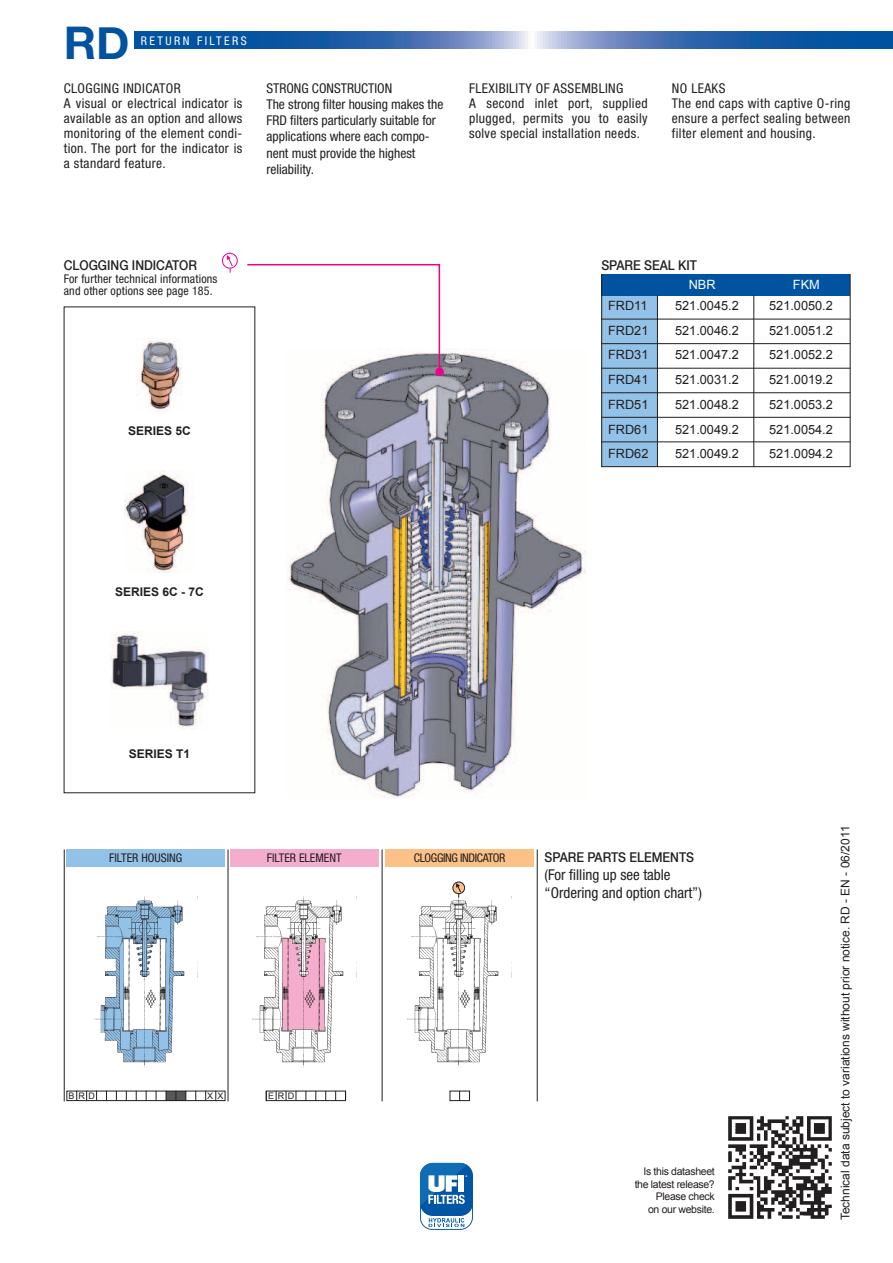
<style>
.page{position:relative;width:893px;height:1263px;background:#fff}
.page>*{position:absolute;margin:0;border:0;box-sizing:border-box;transform-origin:0 0}
.t1{font:700 45px "Helvetica Neue";color:#0153a0}
.t2{font:condensed 15px/18px "Helvetica Neue";color:#231f20}
.t3{font:condensed 13.5px/15px "Helvetica Neue";letter-spacing:.03em;color:#231f20}
.t4{font:condensed 13.5px/16.2px "Helvetica Neue";color:#231f20}
.t5{font:500 13.5px "Helvetica Neue";color:#231f20;scale:.9 1}
.t6{font:12.75px/24.8px "Arial";color:#231f20;text-align:justify}
.t7{font:12.75px "Arial";color:#fff}
.t8{font:condensed 12px/12px "Helvetica Neue";letter-spacing:.015em;color:#231f20}
.t9{font:12px "Arial";color:#231f20}
.t10{font:700 12px "Arial";color:#231f20}
.t11{font:condensed 12px "Helvetica Neue";letter-spacing:-.03em;color:#231f20}
.t12{font:condensed 12px "Helvetica Neue";letter-spacing:.2em;color:#fff}
.t13{font:10.5px/12.6px "Arial";letter-spacing:-.03em;color:#231f20;text-align:right}
.t14{font:9px "Arial";letter-spacing:.4em;color:#231f20}
</style>
<div class="page">
<svg style="left:134px;top:32px;width:759px;height:17px;background:#3b70b1"></svg>
<img style="left:253px;top:896px;width:91px;height:172px">
<div style="left:266px;top:1091px;width:80px;height:10px;border:1px solid #231f20"></div>
<div style="left:450px;top:1091px;width:20px;height:10px;border:1px solid #231f20"></div>
<img style="left:408px;top:897px;width:91px;height:171px">
<div style="left:453px;top:882px;width:12px;height:12px;background:#fcc187;border-radius:50%"></div>
<div style="left:453px;top:882px;width:12px;height:12px;border:1px solid #231f20;border-radius:50%"></div>
<svg style="left:456px;top:883px;width:5px;height:14px"></svg>
<img style="left:94px;top:896px;width:104px;height:172px">
<div style="left:166px;top:1091px;width:20px;height:9px;background:#57585a"></div>
<div style="left:66px;top:1091px;width:159px;height:10px;border:1px solid #231f20"></div>
<img style="left:286px;top:349px;width:300px;height:449px">
<img style="left:110px;top:632px;width:99px;height:97px">
<img style="left:136px;top:338px;width:46px;height:74px">
<img style="left:125px;top:470px;width:64px;height:103px">
<div style="left:601px;top:295px;width:57px;height:172px;background:#93c2e8"></div>
<div style="left:601px;top:274px;width:249px;height:21px;background:#0153a0"></div>
<hr style="left:850px;top:274px;width:1px;height:193px;background:#231f20">
<hr style="left:601px;top:274px;width:1px;height:193px;background:#231f20">
<hr style="left:657px;top:295px;width:1px;height:172px;background:#231f20">
<hr style="left:753px;top:295px;width:1px;height:172px;background:#231f20">
<hr style="left:601px;top:319px;width:249px;height:1px;background:#231f20">
<hr style="left:601px;top:343px;width:249px;height:1px;background:#231f20">
<hr style="left:601px;top:466px;width:249px;height:1px;background:#231f20">
<hr style="left:601px;top:442px;width:249px;height:1px;background:#231f20">
<hr style="left:601px;top:417px;width:249px;height:1px;background:#231f20">
<hr style="left:601px;top:392px;width:249px;height:1px;background:#231f20">
<hr style="left:601px;top:368px;width:249px;height:1px;background:#231f20">
<svg style="left:246px;top:264px;width:195px;height:106px"></svg>
<div style="left:435px;top:368px;width:9px;height:8px;background:#ed028c;border-radius:50%"></div>
<div style="left:231px;top:849px;width:148px;height:17px;background:#f5adce"></div>
<div style="left:385px;top:849px;width:149px;height:17px;background:#fcc187"></div>
<hr style="left:537px;top:849px;width:1px;height:252px;background:#231f20">
<hr style="left:382px;top:849px;width:1px;height:252px;background:#231f20">
<hr style="left:228px;top:849px;width:1px;height:252px;background:#231f20">
<hr style="left:64px;top:849px;width:1px;height:252px;background:#231f20">
<div style="left:67px;top:849px;width:158px;height:17px;background:#93c2e8"></div>
<div style="left:222px;top:253px;width:15px;height:15px;border:1px solid #ed028c;border-radius:50%"></div>
<svg style="left:227px;top:255px;width:6px;height:18px"></svg>
<img style="left:728px;top:1116px;width:104px;height:103px">
<svg style="left:420px;top:1163px;width:53px;height:67px"></svg>
<h1 class="t1" style="left:64px;top:2px;width:67px">RD</h1>
<p class="t12" style="left:141px;top:34px;width:107px">RETURN FILTERS</p>
<p class="t3" style="left:64px;top:80px;width:180px">CLOGGING INDICATOR<br>A visual or electrical indicator is available as an option and allows monitoring of the element condi&shy;tion. The port for the indicator is a standard feature.</p>
<p class="t3" style="left:469px;top:80px;width:180px">FLEXIBILITY OF ASSEMBLING<br>A second inlet port, supplied plugged, permits you to easily solve special installation needs.</p>
<p class="t3" style="left:672px;top:80px;width:180px">NO LEAKS<br>The end caps with captive O-ring ensure a perfect sealing between filter element and housing.</p>
<p class="t4" style="left:266px;top:80px;width:178px">STRONG CONSTRUCTION<br>The strong filter housing makes the<br>FRD filters particularly suitable for applications where each compo&shy;nent must provide the highest reliability.</p>
<p class="t5" style="left:64px;top:254px;width:150px">CLOGGING INDICATOR</p>
<p class="t8" style="left:64px;top:273px;width:155px">For further technical informations and other options see page 185.</p>
<p class="t10" style="left:128px;top:423px;width:64px">SERIES 5C</p>
<p class="t10" style="left:115px;top:584px;width:90px">SERIES 6C - 7C</p>
<p class="t5" style="left:601px;top:254px;width:108px">SPARE SEAL KIT</p>
<p class="t7" style="left:689px;top:276px;width:28px">NBR</p>
<p class="t7" style="left:793px;top:276px;width:28px">FKM</p>
<p class="t6" style="left:608px;top:293px;width:42px">FRD11<br>FRD21<br>FRD31<br>FRD41<br>FRD51<br>FRD61<br>FRD62</p>
<p class="t6" style="left:675px;top:293px;width:65px">521.0045.2<br>521.0046.2<br>521.0047.2<br>521.0031.2<br>521.0048.2<br>521.0049.2<br>521.0049.2</p>
<p class="t6" style="left:769px;top:293px;width:65px">521.0050.2<br>521.0051.2<br>521.0052.2<br>521.0019.2<br>521.0053.2<br>521.0054.2<br>521.0094.2</p>
<p class="t10" style="left:129px;top:746px;width:63px">SERIES T1</p>
<p class="t8" style="left:109px;top:852px;width:75px">FILTER HOUSING</p>
<p class="t8" style="left:267px;top:852px;width:76px">FILTER ELEMENT</p>
<p class="t11" style="left:414px;top:851px;width:93px">CLOGGING INDICATOR</p>
<p class="t5" style="left:545px;top:847px;width:168px">SPARE PARTS ELEMENTS</p>
<p class="t2" style="left:545px;top:866px;width:159px">(For filling up see table “Ordering and option chart”)</p>
<p class="t14" style="left:68px;top:1090px;width:28px">BRD</p>
<p class="t14" style="left:207px;top:1090px;width:18px">X X</p>
<p class="t14" style="left:268px;top:1090px;width:28px">ERD</p>
<p class="t13" style="left:635px;top:1165px;width:82px">Is this datasheet the latest release?<br>Please check<br>on our website.</p>
<p class="t9" style="left:837px;top:1220px;width:396px;rotate:-90deg">Technical data subject to variations without prior notice. RD - EN - 06/2011</p>
</div>
